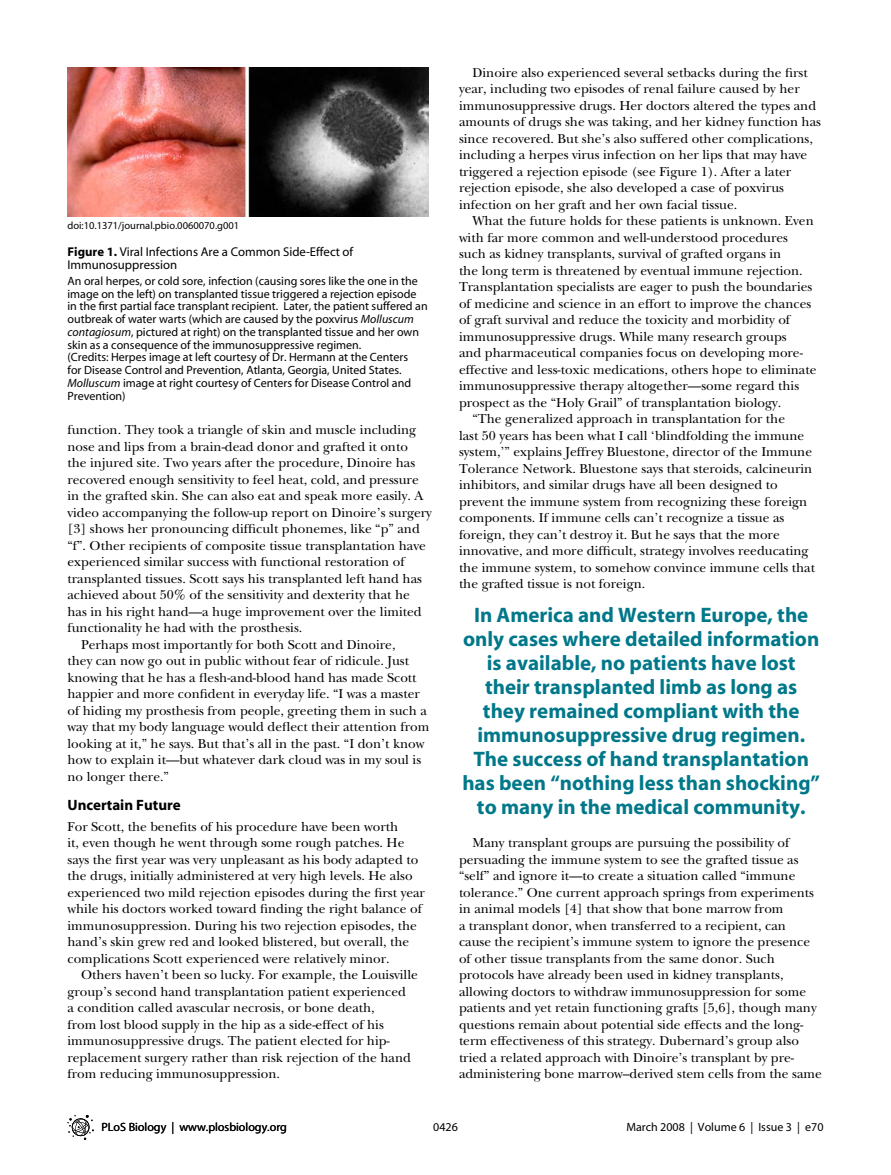
<style>
.page{position:relative;width:891px;height:1175px;background:#fff}
.page>*{position:absolute;margin:0;border:0;box-sizing:border-box;transform-origin:0 0}
.t1{font:700 21px/24px "P Lo S Sans";color:#00788a;text-align:center}
.t2{font:700 15px "P Lo S Sans";color:#000}
.t3{font:500 13.5px/16.5px "PLB Iserif";color:#000}
.t4{font:12.75px/13.5px "P Lo S Sans";color:#000}
.t5{font:12px/12.8px "P Lo S Sans";color:#000}
.t6{font:10.5px "P Lo S Sans";color:#000}
.s1{font-weight:700}
.s2{font-style:italic}
</style>
<div class="page">
<svg style="left:68px;top:1114px;width:26px;height:25px"></svg>
<img style="left:68px;top:68px;width:360px;height:149px">
<p class="t6" style="left:68px;top:222px;width:173px">doi:10.1371/journal.pbio.0060070.g001</p>
<p class="t4" style="left:68px;top:246px;width:287px"><span class="s1">Figure 1.</span> Viral Infections Are a Common Side-Effect of<br>Immunosuppression</p>
<p class="t5" style="left:68px;top:275px;width:362px">An oral herpes, or cold sore, infection (causing sores like the one in the image on the left) on transplanted tissue triggered a rejection episode in the first partial face transplant recipient. Later, the patient suffered an outbreak of water warts (which are caused by the poxvirus <span class="s2">Molluscum contagiosum</span>, pictured at right) on the transplanted tissue and her own skin as a consequence of the immunosuppressive regimen.<br>(Credits: Herpes image at left courtesy of Dr. Hermann at the Centers<br>for Disease Control and Prevention, Atlanta, Georgia, United States.<br><span class="s2">Molluscum</span> image at right courtesy of Centers for Disease Control and Prevention)</p>
<p class="t3" style="left:68px;top:422px;width:350px">function. They took a triangle of skin and muscle including</p>
<p class="t3" style="left:68px;top:439px;width:342px">nose and lips from a brain-dead donor and grafted it onto</p>
<p class="t3" style="left:68px;top:455px;width:349px">the injured site. Two years after the procedure, Dinoire has</p>
<p class="t3" style="left:68px;top:472px;width:353px">recovered enough sensitivity to feel heat, cold, and pressure</p>
<p class="t3" style="left:68px;top:488px;width:358px">in the grafted skin. She can also eat and speak more easily. A</p>
<p class="t3" style="left:68px;top:505px;width:366px">video accompanying the follow-up report on Dinoire’s surgery</p>
<p class="t3" style="left:68px;top:521px;width:354px">[3] shows her pronouncing difficult phonemes, like “p” and</p>
<p class="t3" style="left:68px;top:538px;width:360px">“f”. Other recipients of composite tissue transplantation have</p>
<p class="t3" style="left:68px;top:554px;width:339px">experienced similar success with functional restoration of</p>
<p class="t3" style="left:68px;top:571px;width:356px">transplanted tissues. Scott says his transplanted left hand has</p>
<p class="t3" style="left:68px;top:587px;width:344px">achieved about 50% of the sensitivity and dexterity that he</p>
<p class="t3" style="left:68px;top:604px;width:356px">has in his right hand—a huge improvement over the limited</p>
<p class="t3" style="left:68px;top:620px;width:236px">functionality he had with the prosthesis.</p>
<p class="t3" style="left:81px;top:637px;width:316px">Perhaps most importantly for both Scott and Dinoire,</p>
<p class="t3" style="left:68px;top:653px;width:343px">they can now go out in public without fear of ridicule. Just</p>
<p class="t3" style="left:68px;top:670px;width:351px">knowing that he has a flesh-and-blood hand has made Scott</p>
<p class="t3" style="left:68px;top:686px;width:354px">happier and more confident in everyday life. “I was a master</p>
<p class="t3" style="left:68px;top:703px;width:361px">of hiding my prosthesis from people, greeting them in such a</p>
<p class="t3" style="left:68px;top:719px;width:363px">way that my body language would deflect their attention from</p>
<p class="t3" style="left:68px;top:736px;width:358px">looking at it,” he says. But that’s all in the past. “I don’t know</p>
<p class="t3" style="left:68px;top:752px;width:355px">how to explain it—but whatever dark cloud was in my soul is</p>
<p class="t3" style="left:68px;top:769px;width:103px">no longer there.”</p>
<p class="t2" style="left:68px;top:799px;width:115px">Uncertain Future</p>
<p class="t3" style="left:68px;top:819px;width:359px">For Scott, the benefits of his procedure have been worth<br>it, even though he went through some rough patches. He says the first year was very unpleasant as his body adapted to the drugs, initially administered at very high levels. He also experienced two mild rejection episodes during the first year while his doctors worked toward finding the right balance of immunosuppression. During his two rejection episodes, the hand’s skin grew red and looked blistered, but overall, the complications Scott experienced were relatively minor.</p>
<p class="t3" style="left:68px;top:967px;width:352px;text-indent:14px">Others haven’t been so lucky. For example, the Louisville group’s second hand transplantation patient experienced<br>a condition called avascular necrosis, or bone death,<br>from lost blood supply in the hip as a side-effect of his immunosuppressive drugs. The patient elected for hip&shy;replacement surgery rather than risk rejection of the hand from reducing immunosuppression.</p>
<p class="t3" style="left:459px;top:65px;width:364px;text-indent:14px">Dinoire also experienced several setbacks during the first year, including two episodes of renal failure caused by her immunosuppressive drugs. Her doctors altered the types and amounts of drugs she was taking, and her kidney function has since recovered. But she’s also suffered other complications, including a herpes virus infection on her lips that may have triggered a rejection episode (see Figure 1). After a later rejection episode, she also developed a case of poxvirus infection on her graft and her own facial tissue.</p>
<p class="t3" style="left:472px;top:213px;width:343px">What the future holds for these patients is unknown. Even</p>
<p class="t3" style="left:459px;top:230px;width:331px">with far more common and well-understood procedures</p>
<p class="t3" style="left:459px;top:246px;width:324px">such as kidney transplants, survival of grafted organs in</p>
<p class="t3" style="left:459px;top:263px;width:345px">the long term is threatened by eventual immune rejection.</p>
<p class="t3" style="left:459px;top:279px;width:355px">Transplantation specialists are eager to push the boundaries</p>
<p class="t3" style="left:459px;top:296px;width:354px">of medicine and science in an effort to improve the chances</p>
<p class="t3" style="left:459px;top:312px;width:333px">of graft survival and reduce the toxicity and morbidity of</p>
<p class="t3" style="left:459px;top:329px;width:329px">immunosuppressive drugs. While many research groups</p>
<p class="t3" style="left:459px;top:345px;width:345px">and pharmaceutical companies focus on developing more-</p>
<p class="t3" style="left:459px;top:362px;width:359px">effective and less-toxic medications, others hope to eliminate</p>
<p class="t3" style="left:459px;top:378px;width:342px">immunosuppressive therapy altogether—some regard this</p>
<p class="t3" style="left:459px;top:395px;width:324px">prospect as the “Holy Grail” of transplantation biology.</p>
<p class="t3" style="left:472px;top:411px;width:314px">“The generalized approach in transplantation for the</p>
<p class="t3" style="left:459px;top:428px;width:347px">last 50 years has been what I call ‘blindfolding the immune</p>
<p class="t3" style="left:459px;top:444px;width:355px">system,’” explains Jeffrey Bluestone, director of the Immune</p>
<p class="t3" style="left:459px;top:461px;width:355px">Tolerance Network. Bluestone says that steroids, calcineurin</p>
<p class="t3" style="left:459px;top:477px;width:320px">inhibitors, and similar drugs have all been designed to</p>
<p class="t3" style="left:459px;top:494px;width:350px">prevent the immune system from recognizing these foreign</p>
<p class="t3" style="left:459px;top:510px;width:327px">components. If immune cells can’t recognize a tissue as</p>
<p class="t3" style="left:459px;top:527px;width:322px">foreign, they can’t destroy it. But he says that the more</p>
<p class="t3" style="left:459px;top:543px;width:351px">innovative, and more difficult, strategy involves reeducating</p>
<p class="t3" style="left:459px;top:560px;width:358px">the immune system, to somehow convince immune cells that</p>
<p class="t3" style="left:459px;top:576px;width:188px">the grafted tissue is not foreign.</p>
<p class="t1" style="left:462px;top:605px;width:359px">In America and Western Europe, the only cases where detailed information is available, no patients have lost their transplanted limb as long as they remained compliant with the immunosuppressive drug regimen.<br>The success of hand transplantation has been “nothing less than shocking” to many in the medical community.</p>
<p class="t3" style="left:459px;top:835px;width:364px;text-indent:14px">Many transplant groups are pursuing the possibility of persuading the immune system to see the grafted tissue as “self” and ignore it—to create a situation called “immune tolerance.” One current approach springs from experiments in animal models [4] that show that bone marrow from<br>a transplant donor, when transferred to a recipient, can<br>cause the recipient’s immune system to ignore the presence of other tissue transplants from the same donor. Such protocols have already been used in kidney transplants, allowing doctors to withdraw immunosuppression for some patients and yet retain functioning grafts [5,6], though many questions remain about potential side effects and the long&shy;term effectiveness of this strategy. Dubernard’s group also tried a related approach with Dinoire’s transplant by pre&shy;administering bone marrow–derived stem cells from the same</p>
<p class="t5" style="left:102px;top:1121px;width:187px">PLoS Biology | www.plosbiology.org</p>
<p class="t5" style="left:433px;top:1121px;width:26px">0426</p>
<p class="t5" style="left:626px;top:1121px;width:199px">March 2008 | Volume 6 | Issue 3 | e70</p>
</div>
